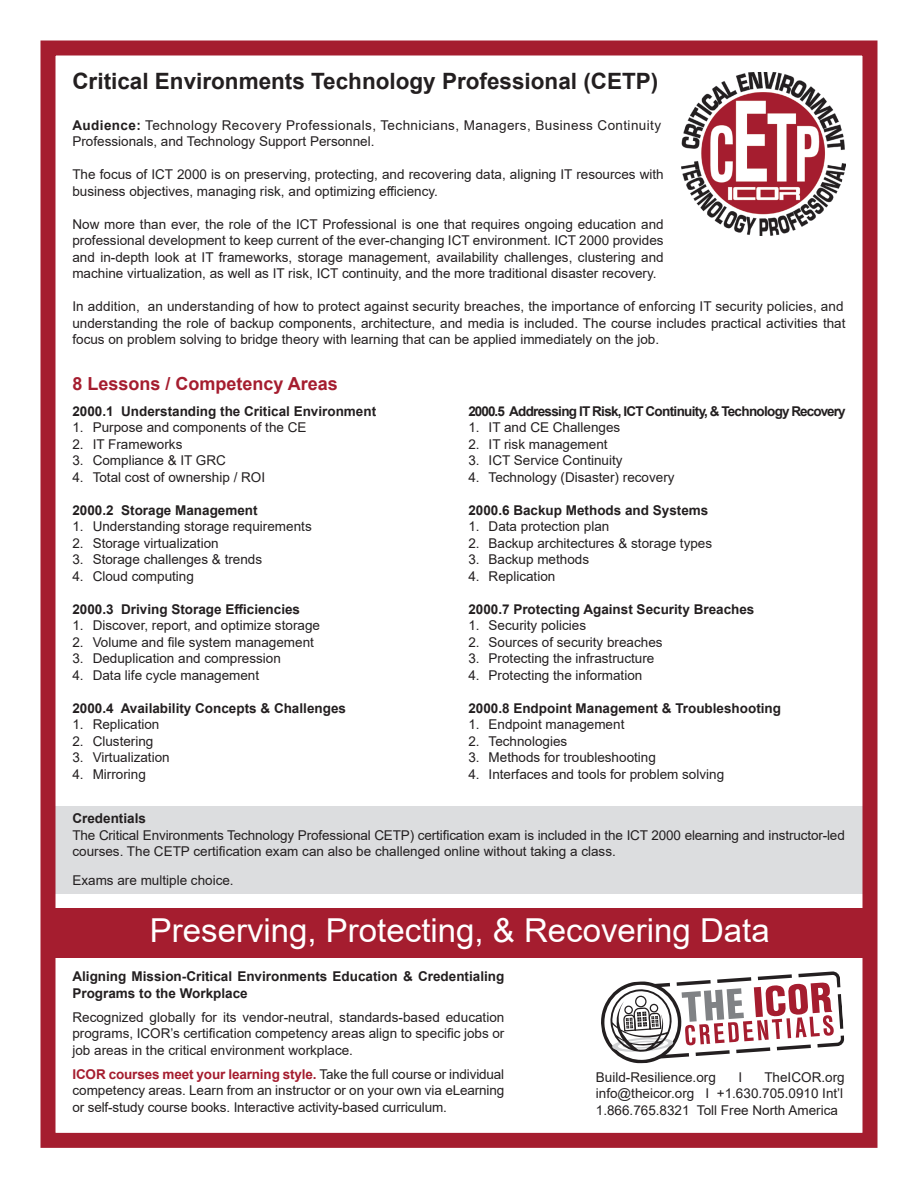
<style>
.page{position:relative;width:918px;height:1188px;background:#fff}
.page>*{position:absolute;margin:0;border:0;box-sizing:border-box;transform-origin:0 0}
.t1{font:33px "Arial";color:#fff}
.t2{font:700 22.5px "Arial";color:#231f20}
.t3{font:700 18px "Arial";color:#a51d2f}
.t4{font:13.5px/16.5px "Arial";color:#231f20}
.t5{font:700 13.5px/16.5px "Arial";color:#231f20}
.t6{font:13.5px "Arial";letter-spacing:.03em;color:#231f20}
.t7{font:700 13.5px "Arial";letter-spacing:-.05em;color:#231f20}
.s1{font-weight:700}
.s2{font-weight:700;color:#a51d2f}
</style>
<div class="page">
<img style="left:682px;top:72px;width:163px;height:163px">
<div style="left:47px;top:806px;width:823px;height:88px;background:#dcdddf"></div>
<svg style="left:601px;top:971px;width:244px;height:93px"></svg>
<div style="left:635px;top:996px;width:12px;height:12px;border:1px solid #231f20;border-radius:50%"></div>
<div style="left:624px;top:1005px;width:9px;height:9px;border:1px solid #231f20;border-radius:50%"></div>
<div style="left:650px;top:1004px;width:8px;height:9px;border:1px solid #231f20;border-radius:50%"></div>
<div style="left:49px;top:908px;width:822px;height:49px;background:#a51d2f"></div>
<div style="left:40px;top:40px;width:838px;height:1108px;border:15px solid #a51d2f"></div>
<p class="t2" style="left:72px;top:65px;width:587px">Critical Environments Technology Professional (CETP)</p>
<p class="t6" style="left:72px;top:116px;width:590px"><span class="s1">Audience:</span> Technology Recovery Professionals, Technicians, Managers, Business Continuity</p>
<p class="t4" style="left:72px;top:133px;width:304px">Professionals, and Technology Support Personnel.</p>
<p class="t4" style="left:72px;top:166px;width:593px">The focus of ICT 2000 is on preserving, protecting, and recovering data, aligning IT resources with business objectives, managing risk, and optimizing efficiency.</p>
<p class="t4" style="left:72px;top:216px;width:593px;text-align:justify">Now more than ever, the role of the ICT Professional is one that requires ongoing education and professional development to keep current of the ever-changing ICT environment. ICT 2000 provides and in-depth look at IT frameworks, storage management, availability challenges, clustering and machine virtualization, as well as IT risk, ICT continuity, and the more traditional disaster recovery.</p>
<p class="t4" style="left:72px;top:298px;width:773px">In addition, an understanding of how to protect against security breaches, the importance of enforcing IT security policies, and</p>
<p class="t4" style="left:72px;top:315px;width:775px">understanding the role of backup components, architecture, and media is included. The course includes practical activities that focus on problem solving to bridge theory with learning that can be applied immediately on the job.</p>
<p class="t3" style="left:72px;top:371px;width:267px">8 Lessons / Competency Areas</p>
<p class="t5" style="left:72px;top:403px;width:305px">2000.1 Understanding the Critical Environment</p>
<p class="t4" style="left:72px;top:419px;width:236px">1. Purpose and components of the CE</p>
<p class="t4" style="left:72px;top:435px;width:112px">2. IT Frameworks</p>
<p class="t4" style="left:72px;top:452px;width:155px">3. Compliance &amp; IT GRC</p>
<p class="t4" style="left:72px;top:468px;width:194px">4. Total cost of ownership / ROI</p>
<p class="t5" style="left:72px;top:502px;width:187px">2000.2 Storage Management</p>
<p class="t4" style="left:72px;top:518px;width:241px">1. Understanding storage requirements</p>
<p class="t4" style="left:72px;top:534px;width:148px">2. Storage virtualization</p>
<p class="t4" style="left:72px;top:551px;width:191px">3. Storage challenges &amp; trends</p>
<p class="t4" style="left:72px;top:567px;width:123px">4. Cloud computing</p>
<p class="t5" style="left:72px;top:601px;width:229px">2000.3 Driving Storage Efficiencies</p>
<p class="t4" style="left:72px;top:617px;width:249px">1. Discover, report, and optimize storage</p>
<p class="t4" style="left:72px;top:633px;width:243px">2. Volume and file system management</p>
<p class="t4" style="left:72px;top:650px;width:210px">3. Deduplication and compression</p>
<p class="t4" style="left:72px;top:666px;width:188px">4. Data life cycle management</p>
<p class="t5" style="left:72px;top:700px;width:275px">2000.4 Availability Concepts &amp; Challenges</p>
<p class="t4" style="left:72px;top:716px;width:89px">1. Replication</p>
<p class="t4" style="left:72px;top:732px;width:83px">2. Clustering</p>
<p class="t4" style="left:72px;top:749px;width:99px">3. Virtualization</p>
<p class="t4" style="left:72px;top:765px;width:75px">4. Mirroring</p>
<p class="t7" style="left:468px;top:401px;width:379px">2000.5 Addressing IT Risk, ICT Continuity, &amp; Technology Recovery</p>
<p class="t4" style="left:468px;top:419px;width:154px">1. IT and CE Challenges</p>
<p class="t4" style="left:468px;top:436px;width:141px">2. IT risk management</p>
<p class="t4" style="left:468px;top:452px;width:156px">3. ICT Service Continuity</p>
<p class="t4" style="left:468px;top:469px;width:208px">4. Technology (Disaster) recovery</p>
<p class="t5" style="left:468px;top:502px;width:242px">2000.6 Backup Methods and Systems</p>
<p class="t4" style="left:468px;top:518px;width:143px">1. Data protection plan</p>
<p class="t4" style="left:468px;top:535px;width:245px">2. Backup architectures &amp; storage types</p>
<p class="t4" style="left:468px;top:551px;width:122px">3. Backup methods</p>
<p class="t4" style="left:468px;top:568px;width:89px">4. Replication</p>
<p class="t5" style="left:468px;top:601px;width:288px">2000.7 Protecting Against Security Breaches</p>
<p class="t4" style="left:468px;top:617px;width:119px">1. Security policies</p>
<p class="t4" style="left:468px;top:634px;width:196px">2. Sources of security breaches</p>
<p class="t4" style="left:468px;top:650px;width:188px">3. Protecting the infrastructure</p>
<p class="t4" style="left:468px;top:667px;width:176px">4. Protecting the information</p>
<p class="t5" style="left:468px;top:700px;width:314px">2000.8 Endpoint Management &amp; Troubleshooting</p>
<p class="t4" style="left:468px;top:716px;width:158px">1. Endpoint management</p>
<p class="t4" style="left:468px;top:733px;width:101px">2. Technologies</p>
<p class="t4" style="left:468px;top:749px;width:189px">3. Methods for troubleshooting</p>
<p class="t4" style="left:468px;top:766px;width:257px">4. Interfaces and tools for problem solving</p>
<p class="t5" style="left:72px;top:810px;width:75px">Credentials</p>
<p class="t4" style="left:72px;top:827px;width:774px">The Critical Environments Technology Professional CETP) certification exam is included in the ICT 2000 elearning and instructor-led courses. The CETP certification exam can also be challenged online without taking a class.</p>
<p class="t4" style="left:72px;top:872px;width:163px">Exams are multiple choice.</p>
<p class="t1" style="left:150px;top:908px;width:621px">Preserving, Protecting, &amp; Recovering Data</p>
<p class="t5" style="left:72px;top:968px;width:433px">Aligning Mission-Critical Environments Education &amp; Credentialing<br>Programs to the Workplace</p>
<p class="t4" style="left:72px;top:1009px;width:433px;text-align:justify">Recognized globally for its vendor-neutral, standards-based education programs, ICOR’s certification competency areas align to specific jobs or job areas in the critical environment workplace.</p>
<p class="t4" style="left:72px;top:1066px;width:433px;text-align:justify"><span class="s2">ICOR courses meet your learning style.</span> Take the full course or individual competency areas. Learn from an instructor or on your own via eLearning or self-study course books. Interactive activity-based curriculum.</p>
<p class="t4" style="left:596px;top:1069px;width:122px">Build-Resilience.org</p>
<p class="t4" style="left:738px;top:1069px;width:5px">I</p>
<p class="t4" style="left:764px;top:1069px;width:82px">TheICOR.org</p>
<p class="t4" style="left:596px;top:1085px;width:249px">info@theicor.org I +1.630.705.0910 Int’l<br>1.866.765.8321 Toll Free North America</p>
</div>
